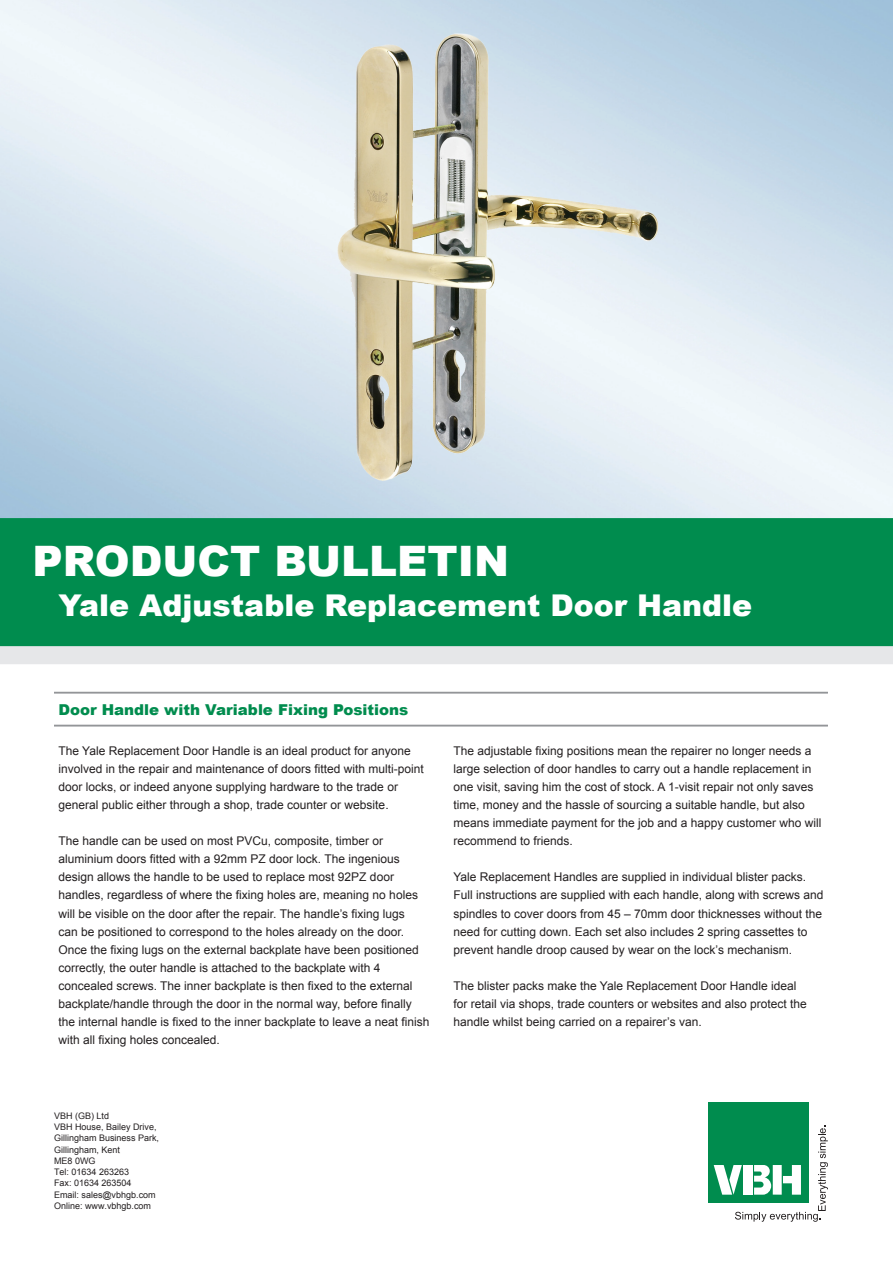
<style>
.page{position:relative;width:893px;height:1263px;background:#fff}
.page>*{position:absolute;margin:0;border:0;box-sizing:border-box;transform-origin:0 0}
.t1{font:900 42px "Arial";color:#fff}
.t2{font:900 30px "Arial";color:#fff}
.PB_Body_Header{font:900 15px "Arial";color:#008c4e}
.PB_Body___Bullets{font:12px/18px "Arial";color:#231f20}
.t3{font:9px/11.2px "Arial";color:#231f20}
</style>
<div class="page">
<div style="left:0;top:518px;width:893px;height:128px;background:#008c4e"></div>
<div style="left:708px;top:1102px;width:101px;height:101px;background:#008c4e"></div>
<svg style="left:714px;top:1126px;width:114px;height:96px"></svg>
<hr style="left:54px;top:692px;width:774px;height:1px;background:#939598">
<hr style="left:54px;top:725px;width:774px;height:1px;background:#939598">
<div style="left:0;top:646px;width:893px;height:18px;background:#e6e7e9"></div>
<img style="left:259px;top:0;width:457px;height:518px">
<p class="t1" style="left:33px;top:530px;width:478px">PRODUCT BULLETIN</p>
<p class="t2" style="left:58px;top:584px;width:695px">Yale Adjustable Replacement Door Handle</p>
<p class="PB_Body_Header" style="left:58px;top:699px;width:351px">Door Handle with Variable Fixing Positions</p>
<p class="PB_Body___Bullets" style="left:58px;top:742px;width:367px">The Yale Replacement Door Handle is an ideal product for anyone involved in the repair and maintenance of doors fitted with multi-point door locks, or indeed anyone supplying hardware to the trade or general public either through a shop, trade counter or website.</p>
<p class="PB_Body___Bullets" style="left:58px;top:832px;width:372px">The handle can be used on most PVCu, composite, timber or aluminium doors fitted with a 92mm PZ door lock. The ingenious design allows the handle to be used to replace most 92PZ door handles, regardless of where the fixing holes are, meaning no holes will be visible on the door after the repair. The handle’s fixing lugs<br>can be positioned to correspond to the holes already on the door.<br>Once the fixing lugs on the external backplate have been positioned correctly, the outer handle is attached to the backplate with 4 concealed screws. The inner backplate is then fixed to the external backplate/handle through the door in the normal way, before finally the internal handle is fixed to the inner backplate to leave a neat finish with all fixing holes concealed.</p>
<p class="PB_Body___Bullets" style="left:453px;top:742px;width:370px">The adjustable fixing positions mean the repairer no longer needs a large selection of door handles to carry out a handle replacement in one visit, saving him the cost of stock. A 1-visit repair not only saves time, money and the hassle of sourcing a suitable handle, but also means immediate payment for the job and a happy customer who will recommend to friends.</p>
<p class="PB_Body___Bullets" style="left:453px;top:868px;width:372px">Yale Replacement Handles are supplied in individual blister packs.<br>Full instructions are supplied with each handle, along with screws and spindles to cover doors from 45 – 70mm door thicknesses without the need for cutting down. Each set also includes 2 spring cassettes to prevent handle droop caused by wear on the lock’s mechanism.</p>
<p class="PB_Body___Bullets" style="left:453px;top:976px;width:355px">The blister packs make the Yale Replacement Door Handle ideal for retail via shops, trade counters or websites and also protect the handle whilst being carried on a repairer’s van.</p>
<p class="t3" style="left:54px;top:1110px;width:107px">VBH (GB) Ltd<br>VBH House, Bailey Drive,<br>Gillingham Business Park,<br>Gillingham, Kent<br>ME8 0WG<br>Tel: 01634 263263<br>Fax: 01634 263504<br>Email: sales@vbhgb.com<br>Online: www.vbhgb.com</p>
</div>
